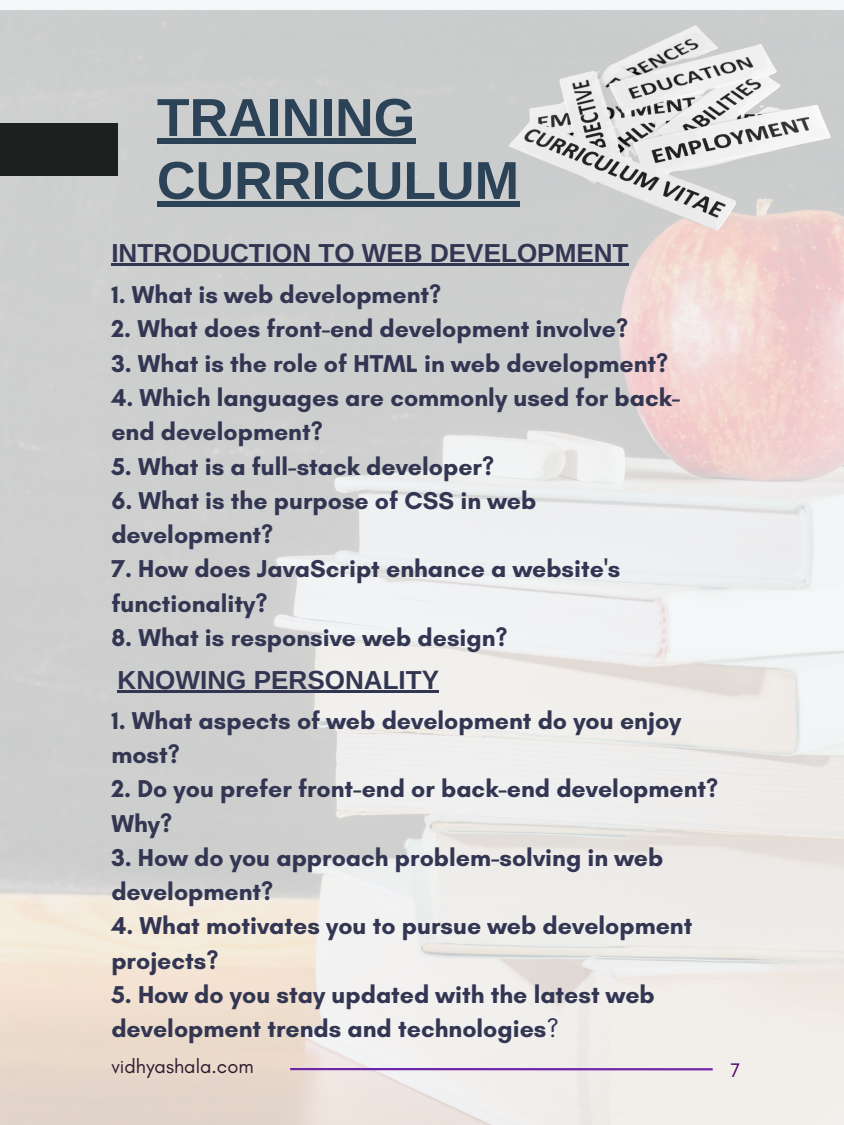
<style>
.page{position:relative;width:844px;height:1125px;background:#fff}
.page>*{position:absolute;margin:0;border:0;box-sizing:border-box;transform-origin:0 0}
.t1{font:700 53.47px/63px "Arimo";color:#2b4257}
.t2{font:700 26.1px "Arimo";color:#333652}
.t3{font:700 24.83px/34.3px "Glacial Indifference";color:#333652}
.t4{font:20.02px "Glacial Indifference";color:#2b192e}
.t5{font:20.02px "Glacial Indifference";color:#50006c}
.s1{font-weight:400}
</style>
<div class="page">
<img style="left:0;top:10px;width:844px;height:1115px">
<div style="left:0;top:123px;width:118px;height:53px;background:#1c2120"></div>
<svg style="left:290px;top:1068px;width:422px;height:2px"></svg>
<div style="left:157px;top:139px;width:258px;height:5px;background:#2b4257"></div>
<div style="left:157px;top:202px;width:362px;height:5px;background:#2b4257"></div>
<hr style="left:111px;top:264px;width:517px;height:2px;background:#333652">
<img style="left:454px;top:0;width:390px;height:253px">
<hr style="left:118px;top:690px;width:321px;height:2px;background:#333652">
<p class="t1" style="left:157px;top:86px;width:364px">TRAINING<br>CURRICULUM</p>
<p class="t2" style="left:111px;top:238px;width:518px">INTRODUCTION TO WEB DEVELOPMENT</p>
<h2 class="t3" style="left:111px;top:277px;width:331px">1. What is web development?</h2>
<h2 class="t3" style="left:111px;top:311px;width:518px">2. What does front-end development involve?</h2>
<h2 class="t3" style="left:111px;top:346px;width:558px">3. What is the role of HTML in web development?</h2>
<h2 class="t3" style="left:111px;top:380px;width:570px">4. Which languages are commonly used for back&shy;end development?</h2>
<h2 class="t3" style="left:111px;top:449px;width:384px">5. What is a full-stack developer?</h2>
<h2 class="t3" style="left:111px;top:483px;width:426px">6. What is the purpose of CSS in web development?</h2>
<h2 class="t3" style="left:111px;top:552px;width:510px">7. How does JavaScript enhance a website's functionality?</h2>
<h2 class="t3" style="left:111px;top:620px;width:398px">8. What is responsive web design?</h2>
<h2 class="t2" style="left:118px;top:665px;width:323px">KNOWING PERSONALITY</h2>
<h3 class="t3" style="left:111px;top:703px;width:571px">1. What aspects of web development do you enjoy most?</h3>
<h3 class="t3" style="left:111px;top:771px;width:608px">2. Do you prefer front-end or back-end development?<br>Why?</h3>
<h3 class="t3" style="left:111px;top:840px;width:553px">3. How do you approach problem-solving in web development?</h3>
<h3 class="t3" style="left:111px;top:909px;width:582px">4. What motivates you to pursue web development projects?</h3>
<h3 class="t3" style="left:111px;top:977px;width:545px">5. How do you stay updated with the latest web development trends and technologies<span class="s1">?</span></h3>
<h4 class="t4" style="left:111px;top:1054px;width:144px">vidhyashala.com</h4>
<p class="t5" style="left:730px;top:1058px;width:11px">7</p>
</div>
